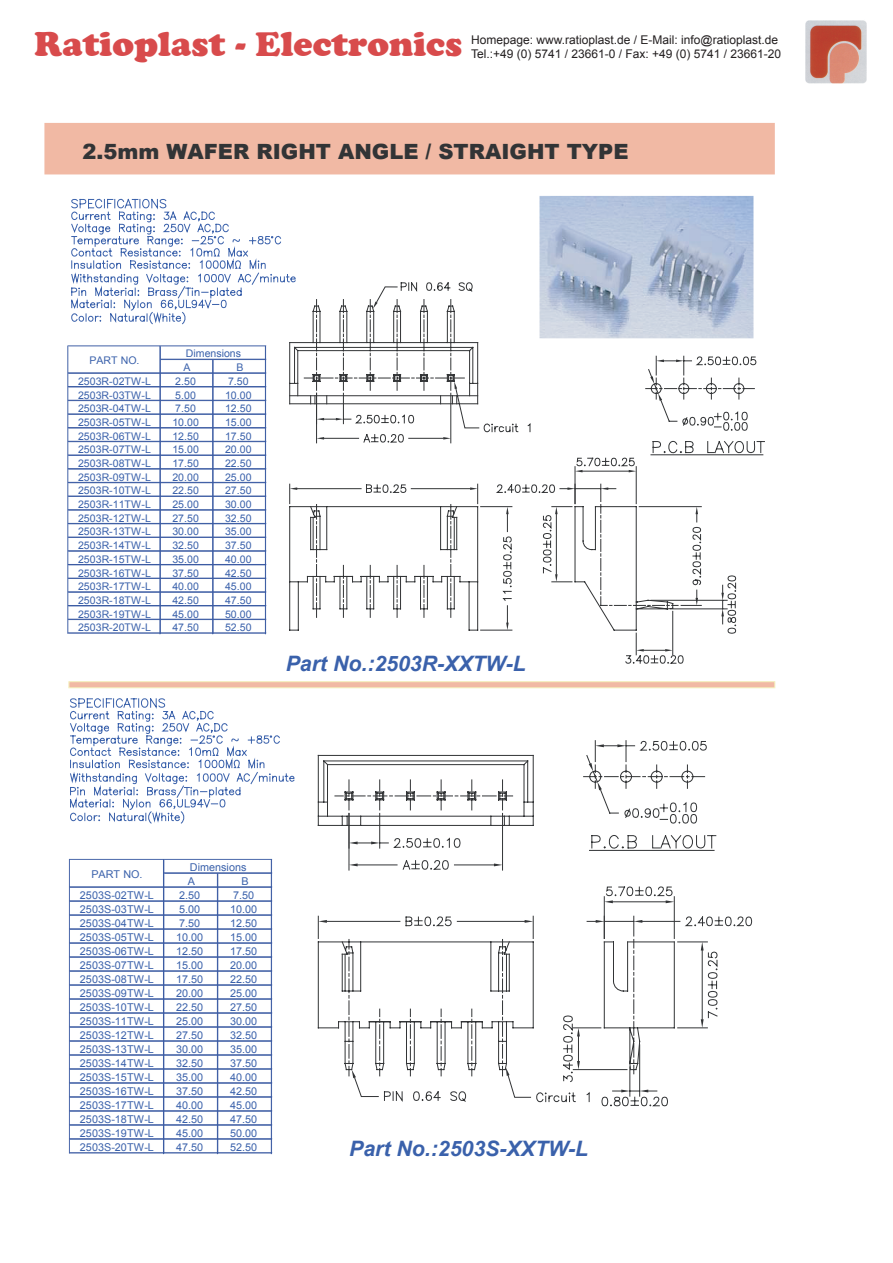
<style>
.page{position:relative;width:893px;height:1263px;background:#fff}
.page>*{position:absolute;margin:0;border:0;box-sizing:border-box;transform-origin:0 0}
.t1{font:36px "Cooper";color:#d84b4c}
.t2{font:italic 700 21.3px "Arial";color:#3a61ab}
.t3{font:900 21px "Arial";color:#323436}
.t4{font:12px/14.4px "Arial";color:#231f20}
.t5{font:10.8px "Arial";letter-spacing:.005em;color:#3a61ab}
.t6{font:10.5px "Arial";letter-spacing:.005em;color:#3a61ab}
</style>
<div class="page">
<img style="left:805px;top:20px;width:62px;height:63px">
<div style="left:44px;top:123px;width:731px;height:51px;background:#f1b9a4"></div>
<div style="left:69px;top:682px;width:706px;height:6px;background:#f1b9a4"></div>
<div style="left:69px;top:682px;width:706px;height:6px;border:1px solid #f5f0bd"></div>
<svg style="left:67px;top:196px;width:698px;height:459px"></svg>
<hr style="left:68px;top:633px;width:198px;height:1px;background:#3b5ba3;border-radius:50%">
<svg style="left:70px;top:698px;width:225px;height:126px"></svg>
<svg style="left:318px;top:740px;width:389px;height:15px"></svg>
<svg style="left:353px;top:835px;width:399px;height:272px"></svg>
<svg style="left:318px;top:776px;width:398px;height:301px"></svg>
<svg style="left:318px;top:755px;width:387px;height:227px"></svg>
<svg style="left:69px;top:859px;width:203px;height:295px"></svg>
<hr style="left:70px;top:1153px;width:202px;height:1px;background:#3b5ba3;border-radius:50%">
<h1 class="t1" style="left:34px;top:22px;width:429px">Ratioplast - Electronics</h1>
<p class="t4" style="left:471px;top:32px;width:312px">Homepage: www.ratioplast.de / E-Mail: info@ratioplast.de<br>Tel.:+49 (0) 5741 / 23661-0 / Fax: +49 (0) 5741 / 23661-20</p>
<h3 class="t3" style="left:83px;top:136px;width:547px">2.5mm WAFER RIGHT ANGLE / STRAIGHT TYPE</h3>
<p class="t6" style="left:89px;top:353px;width:52px">PART NO.</p>
<p class="t6" style="left:186px;top:347px;width:57px">Dimensions</p>
<p class="t6" style="left:184px;top:361px;width:9px">A</p>
<p class="t6" style="left:236px;top:361px;width:9px">B</p>
<p class="t6" style="left:78px;top:374px;width:74px">2503R-02TW-L</p>
<p class="t6" style="left:175px;top:374px;width:22px">2.50</p>
<p class="t6" style="left:228px;top:374px;width:22px">7.50</p>
<p class="t6" style="left:78px;top:388px;width:74px">2503R-03TW-L</p>
<p class="t6" style="left:175px;top:388px;width:22px">5.00</p>
<p class="t6" style="left:225px;top:388px;width:28px">10.00</p>
<p class="t6" style="left:78px;top:402px;width:74px">2503R-04TW-L</p>
<p class="t6" style="left:175px;top:402px;width:22px">7.50</p>
<p class="t6" style="left:225px;top:402px;width:28px">12.50</p>
<p class="t6" style="left:78px;top:415px;width:74px">2503R-05TW-L</p>
<p class="t6" style="left:172px;top:415px;width:28px">10.00</p>
<p class="t6" style="left:225px;top:415px;width:28px">15.00</p>
<p class="t6" style="left:78px;top:429px;width:74px">2503R-06TW-L</p>
<p class="t6" style="left:172px;top:429px;width:28px">12.50</p>
<p class="t6" style="left:225px;top:429px;width:28px">17.50</p>
<p class="t6" style="left:78px;top:443px;width:74px">2503R-07TW-L</p>
<p class="t6" style="left:172px;top:443px;width:28px">15.00</p>
<p class="t6" style="left:225px;top:443px;width:28px">20.00</p>
<p class="t6" style="left:78px;top:456px;width:74px">2503R-08TW-L</p>
<p class="t6" style="left:172px;top:456px;width:28px">17.50</p>
<p class="t6" style="left:225px;top:456px;width:28px">22.50</p>
<p class="t6" style="left:78px;top:470px;width:74px">2503R-09TW-L</p>
<p class="t6" style="left:172px;top:470px;width:28px">20.00</p>
<p class="t6" style="left:225px;top:470px;width:28px">25.00</p>
<p class="t6" style="left:78px;top:484px;width:74px">2503R-10TW-L</p>
<p class="t6" style="left:172px;top:484px;width:28px">22.50</p>
<p class="t6" style="left:225px;top:484px;width:28px">27.50</p>
<p class="t6" style="left:78px;top:497px;width:74px">2503R-11TW-L</p>
<p class="t6" style="left:172px;top:497px;width:28px">25.00</p>
<p class="t6" style="left:225px;top:497px;width:28px">30.00</p>
<p class="t6" style="left:78px;top:511px;width:74px">2503R-12TW-L</p>
<p class="t6" style="left:172px;top:511px;width:28px">27.50</p>
<p class="t6" style="left:225px;top:511px;width:28px">32.50</p>
<p class="t6" style="left:78px;top:525px;width:74px">2503R-13TW-L</p>
<p class="t6" style="left:172px;top:525px;width:28px">30.00</p>
<p class="t6" style="left:225px;top:525px;width:28px">35.00</p>
<p class="t6" style="left:78px;top:539px;width:74px">2503R-14TW-L</p>
<p class="t6" style="left:172px;top:539px;width:28px">32.50</p>
<p class="t6" style="left:225px;top:539px;width:28px">37.50</p>
<p class="t6" style="left:78px;top:552px;width:74px">2503R-15TW-L</p>
<p class="t6" style="left:172px;top:552px;width:28px">35.00</p>
<p class="t6" style="left:225px;top:552px;width:28px">40.00</p>
<p class="t6" style="left:78px;top:566px;width:74px">2503R-16TW-L</p>
<p class="t6" style="left:172px;top:566px;width:28px">37.50</p>
<p class="t6" style="left:225px;top:566px;width:28px">42.50</p>
<p class="t6" style="left:78px;top:580px;width:74px">2503R-17TW-L</p>
<p class="t6" style="left:172px;top:580px;width:28px">40.00</p>
<p class="t6" style="left:225px;top:580px;width:28px">45.00</p>
<p class="t6" style="left:78px;top:593px;width:74px">2503R-18TW-L</p>
<p class="t6" style="left:172px;top:593px;width:28px">42.50</p>
<p class="t6" style="left:225px;top:593px;width:28px">47.50</p>
<p class="t6" style="left:78px;top:607px;width:74px">2503R-19TW-L</p>
<p class="t6" style="left:172px;top:607px;width:28px">45.00</p>
<p class="t6" style="left:225px;top:607px;width:28px">50.00</p>
<p class="t6" style="left:78px;top:621px;width:74px">2503R-20TW-L</p>
<p class="t6" style="left:172px;top:621px;width:28px">47.50</p>
<p class="t6" style="left:225px;top:621px;width:28px">52.50</p>
<h2 class="t2" style="left:286px;top:649px;width:242px">Part No.:2503R-XXTW-L</h2>
<p class="t5" style="left:91px;top:867px;width:53px">PART NO.</p>
<p class="t5" style="left:190px;top:860px;width:58px">Dimensions</p>
<p class="t5" style="left:188px;top:874px;width:9px">A</p>
<p class="t5" style="left:242px;top:874px;width:9px">B</p>
<p class="t5" style="left:80px;top:888px;width:76px">2503S-02TW-L</p>
<p class="t5" style="left:179px;top:888px;width:23px">2.50</p>
<p class="t5" style="left:233px;top:888px;width:23px">7.50</p>
<p class="t5" style="left:80px;top:902px;width:76px">2503S-03TW-L</p>
<p class="t5" style="left:179px;top:902px;width:23px">5.00</p>
<p class="t5" style="left:230px;top:902px;width:29px">10.00</p>
<p class="t5" style="left:80px;top:916px;width:76px">2503S-04TW-L</p>
<p class="t5" style="left:179px;top:916px;width:23px">7.50</p>
<p class="t5" style="left:230px;top:916px;width:29px">12.50</p>
<p class="t5" style="left:80px;top:930px;width:76px">2503S-05TW-L</p>
<p class="t5" style="left:176px;top:930px;width:29px">10.00</p>
<p class="t5" style="left:230px;top:930px;width:29px">15.00</p>
<p class="t5" style="left:80px;top:944px;width:76px">2503S-06TW-L</p>
<p class="t5" style="left:176px;top:944px;width:29px">12.50</p>
<p class="t5" style="left:230px;top:944px;width:29px">17.50</p>
<p class="t5" style="left:80px;top:958px;width:76px">2503S-07TW-L</p>
<p class="t5" style="left:176px;top:958px;width:29px">15.00</p>
<p class="t5" style="left:230px;top:958px;width:29px">20.00</p>
<p class="t5" style="left:80px;top:972px;width:76px">2503S-08TW-L</p>
<p class="t5" style="left:176px;top:972px;width:29px">17.50</p>
<p class="t5" style="left:230px;top:972px;width:29px">22.50</p>
<p class="t5" style="left:80px;top:986px;width:76px">2503S-09TW-L</p>
<p class="t5" style="left:176px;top:986px;width:29px">20.00</p>
<p class="t5" style="left:230px;top:986px;width:29px">25.00</p>
<p class="t5" style="left:80px;top:1000px;width:76px">2503S-10TW-L</p>
<p class="t5" style="left:176px;top:1000px;width:29px">22.50</p>
<p class="t5" style="left:230px;top:1000px;width:29px">27.50</p>
<p class="t5" style="left:80px;top:1014px;width:76px">2503S-11TW-L</p>
<p class="t5" style="left:176px;top:1014px;width:29px">25.00</p>
<p class="t5" style="left:230px;top:1014px;width:29px">30.00</p>
<p class="t5" style="left:80px;top:1028px;width:76px">2503S-12TW-L</p>
<p class="t5" style="left:176px;top:1028px;width:29px">27.50</p>
<p class="t5" style="left:230px;top:1028px;width:29px">32.50</p>
<p class="t5" style="left:80px;top:1042px;width:76px">2503S-13TW-L</p>
<p class="t5" style="left:176px;top:1042px;width:29px">30.00</p>
<p class="t5" style="left:230px;top:1042px;width:29px">35.00</p>
<p class="t5" style="left:80px;top:1056px;width:76px">2503S-14TW-L</p>
<p class="t5" style="left:176px;top:1056px;width:29px">32.50</p>
<p class="t5" style="left:230px;top:1056px;width:29px">37.50</p>
<p class="t5" style="left:80px;top:1070px;width:76px">2503S-15TW-L</p>
<p class="t5" style="left:176px;top:1070px;width:29px">35.00</p>
<p class="t5" style="left:230px;top:1070px;width:29px">40.00</p>
<p class="t5" style="left:80px;top:1084px;width:76px">2503S-16TW-L</p>
<p class="t5" style="left:176px;top:1084px;width:29px">37.50</p>
<p class="t5" style="left:230px;top:1084px;width:29px">42.50</p>
<p class="t5" style="left:80px;top:1098px;width:76px">2503S-17TW-L</p>
<p class="t5" style="left:176px;top:1098px;width:29px">40.00</p>
<p class="t5" style="left:230px;top:1098px;width:29px">45.00</p>
<p class="t5" style="left:80px;top:1112px;width:76px">2503S-18TW-L</p>
<p class="t5" style="left:176px;top:1112px;width:29px">42.50</p>
<p class="t5" style="left:230px;top:1112px;width:29px">47.50</p>
<p class="t5" style="left:80px;top:1126px;width:76px">2503S-19TW-L</p>
<p class="t5" style="left:176px;top:1126px;width:29px">45.00</p>
<p class="t5" style="left:230px;top:1126px;width:29px">50.00</p>
<p class="t5" style="left:80px;top:1140px;width:76px">2503S-20TW-L</p>
<p class="t5" style="left:176px;top:1140px;width:29px">47.50</p>
<p class="t5" style="left:230px;top:1140px;width:29px">52.50</p>
<h2 class="t2" style="left:349px;top:1134px;width:240px">Part No.:2503S-XXTW-L</h2>
</div>
